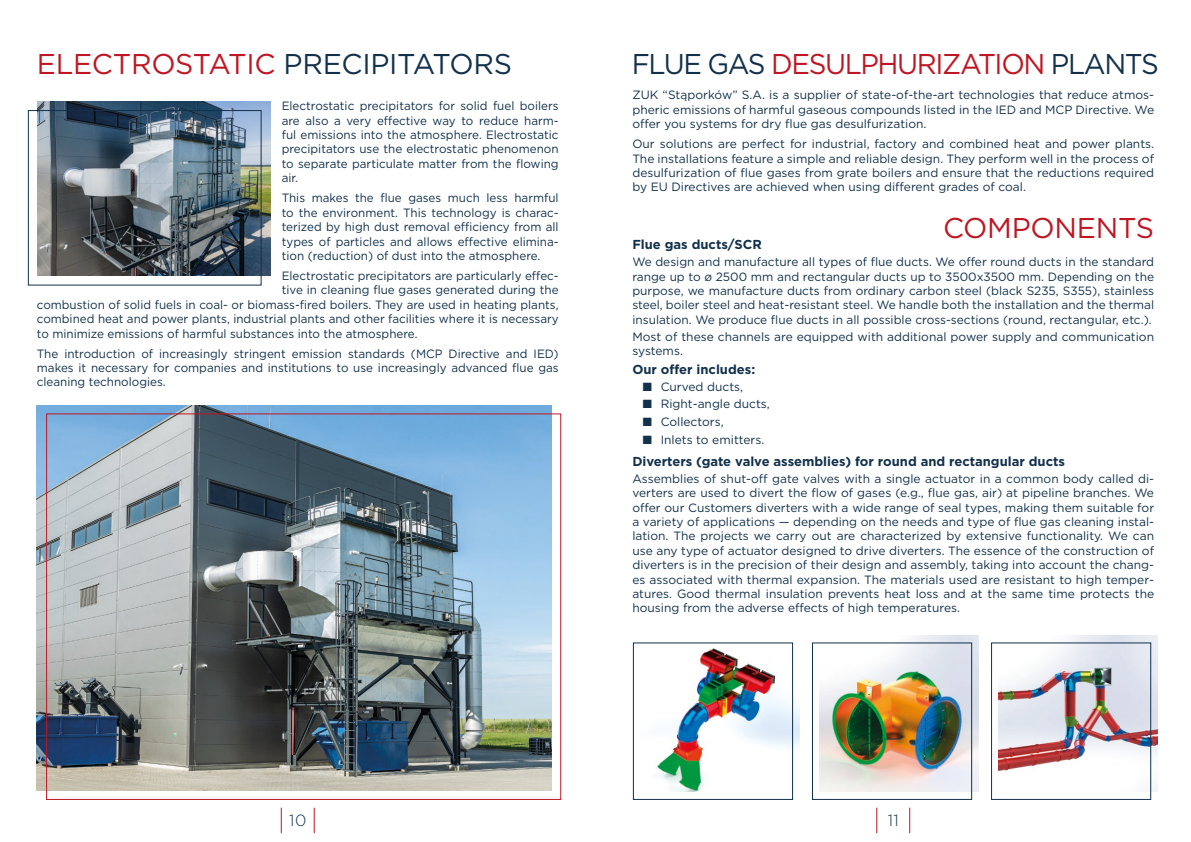
<style>
.page{position:relative;width:1191px;height:842px;background:#fff}
.page>*{position:absolute;margin:0;border:0;box-sizing:border-box;transform-origin:0 0}
.t1{font:28.6px "Gotham";letter-spacing:-.01em;color:#be1622}
.t2{font:28.6px "Gotham";letter-spacing:-.05em;color:#be1622}
.t3{font:300 16.2px "Gotham";color:#12314c}
.t4{font:700 13px "Gotham";color:#12314c}
.t5{font:12px/14.4px "Gotham";color:#12314c;text-align:justify}
.s1{color:#12314c}
</style>
<div class="page">
<img style="left:37px;top:405px;width:514px;height:386px">
<img style="left:657px;top:642px;width:142px;height:150px">
<div style="left:633px;top:642px;width:160px;height:158px;border:1px solid #12314c"></div>
<img style="left:819px;top:635px;width:159px;height:157px">
<div style="left:812px;top:642px;width:160px;height:158px;border:1px solid #12314c"></div>
<img style="left:998px;top:635px;width:159px;height:157px">
<img style="left:38px;top:101px;width:232px;height:175px">
<div style="left:28px;top:110px;width:234px;height:176px;border:1px solid #12314c"></div>
<div style="left:991px;top:642px;width:160px;height:158px;border:1px solid #12314c"></div>
<svg style="left:876px;top:808px;width:1px;height:25px"></svg>
<svg style="left:909px;top:808px;width:1px;height:25px"></svg>
<svg style="left:281px;top:808px;width:1px;height:25px"></svg>
<svg style="left:314px;top:808px;width:1px;height:25px"></svg>
<h1 class="t1" style="left:37px;top:45px;width:477px">ELECTROSTATIC <span class="s1">PRECIPITATORS</span></h1>
<h1 class="t2" style="left:631px;top:45px;width:528px"><span class="s1">FLUE GAS</span> DESULPHURIZATION <span class="s1">PLANTS</span></h1>
<p class="t5" style="left:282px;top:99px;width:278px">Electrostatic precipitators for solid fuel boilers are also a very effective way to reduce harm&shy;ful emissions into the atmosphere. Electrostatic precipitators use the electrostatic phenomenon to separate particulate matter from the flowing air.</p>
<p class="t5" style="left:282px;top:191px;width:278px">This makes the flue gases much less harmful to the environment. This technology is charac&shy;terized by high dust removal efficiency from all types of particles and allows effective elimina&shy;tion (reduction) of dust into the atmosphere.</p>
<p class="t5" style="left:282px;top:268px;width:278px">Electrostatic precipitators are particularly effec-</p>
<p class="t5" style="left:282px;top:283px;width:278px">tive in cleaning flue gases generated during the</p>
<p class="t5" style="left:37px;top:297px;width:523px">combustion of solid fuels in coal- or biomass-fired boilers. They are used in heating plants,</p>
<p class="t5" style="left:37px;top:311px;width:523px">combined heat and power plants, industrial plants and other facilities where it is necessary</p>
<p class="t5" style="left:37px;top:326px;width:382px">to minimize emissions of harmful substances into the atmosphere.</p>
<p class="t5" style="left:37px;top:346px;width:523px">The introduction of increasingly stringent emission standards (MCP Directive and IED) makes it necessary for companies and institutions to use increasingly advanced flue gas cleaning technologies.</p>
<p class="t5" style="left:632px;top:88px;width:523px">ZUK “Stąporków” S.A. is a supplier of state-of-the-art technologies that reduce atmos&shy;pheric emissions of harmful gaseous compounds listed in the IED and MCP Directive. We offer you systems for dry flue gas desulfurization.</p>
<p class="t5" style="left:632px;top:136px;width:523px">Our solutions are perfect for industrial, factory and combined heat and power plants.<br>The installations feature a simple and reliable design. They perform well in the process of desulfurization of flue gases from grate boilers and ensure that the reductions required by EU Directives are achieved when using different grades of coal.</p>
<h1 class="t1" style="left:943px;top:209px;width:212px">COMPONENTS</h1>
<p class="t4" style="left:632px;top:236px;width:131px">Flue gas ducts/SCR</p>
<p class="t5" style="left:632px;top:254px;width:523px">We design and manufacture all types of flue ducts. We offer round ducts in the standard range up to ø 2500 mm and rectangular ducts up to 3500x3500 mm. Depending on the purpose, we manufacture ducts from ordinary carbon steel (black S235, S355), stainless steel, boiler steel and heat-resistant steel. We handle both the installation and the thermal insulation. We produce flue ducts in all possible cross-sections (round, rectangular, etc.).</p>
<p class="t5" style="left:632px;top:329px;width:523px">Most of these channels are equipped with additional power supply and communication systems.</p>
<p class="t4" style="left:632px;top:361px;width:124px">Our offer includes:</p>
<p class="t5" style="left:642px;top:379px;width:102px">■ Curved ducts,</p>
<p class="t5" style="left:642px;top:397px;width:129px">■ Right-angle ducts,</p>
<p class="t5" style="left:642px;top:414px;width:82px">■ Collectors,</p>
<p class="t5" style="left:642px;top:433px;width:123px">■ Inlets to emitters.</p>
<p class="t4" style="left:632px;top:452px;width:434px">Diverters (gate valve assemblies) for round and rectangular ducts</p>
<p class="t5" style="left:632px;top:471px;width:523px">Assemblies of shut-off gate valves with a single actuator in a common body called di&shy;verters are used to divert the flow of gases (e.g., flue gas, air) at pipeline branches. We offer our Customers diverters with a wide range of seal types, making them suitable for a variety of applications — depending on the needs and type of flue gas cleaning instal&shy;lation. The projects we carry out are characterized by extensive functionality. We can use any type of actuator designed to drive diverters. The essence of the construction of diverters is in the precision of their design and assembly, taking into account the chang&shy;es associated with thermal expansion. The materials used are resistant to high temper&shy;atures. Good thermal insulation prevents heat loss and at the same time protects the housing from the adverse effects of high temperatures.</p>
<h2 class="t3" style="left:289px;top:810px;width:19px">10</h2>
<h2 class="t3" style="left:887px;top:810px;width:13px">11</h2>
</div>
